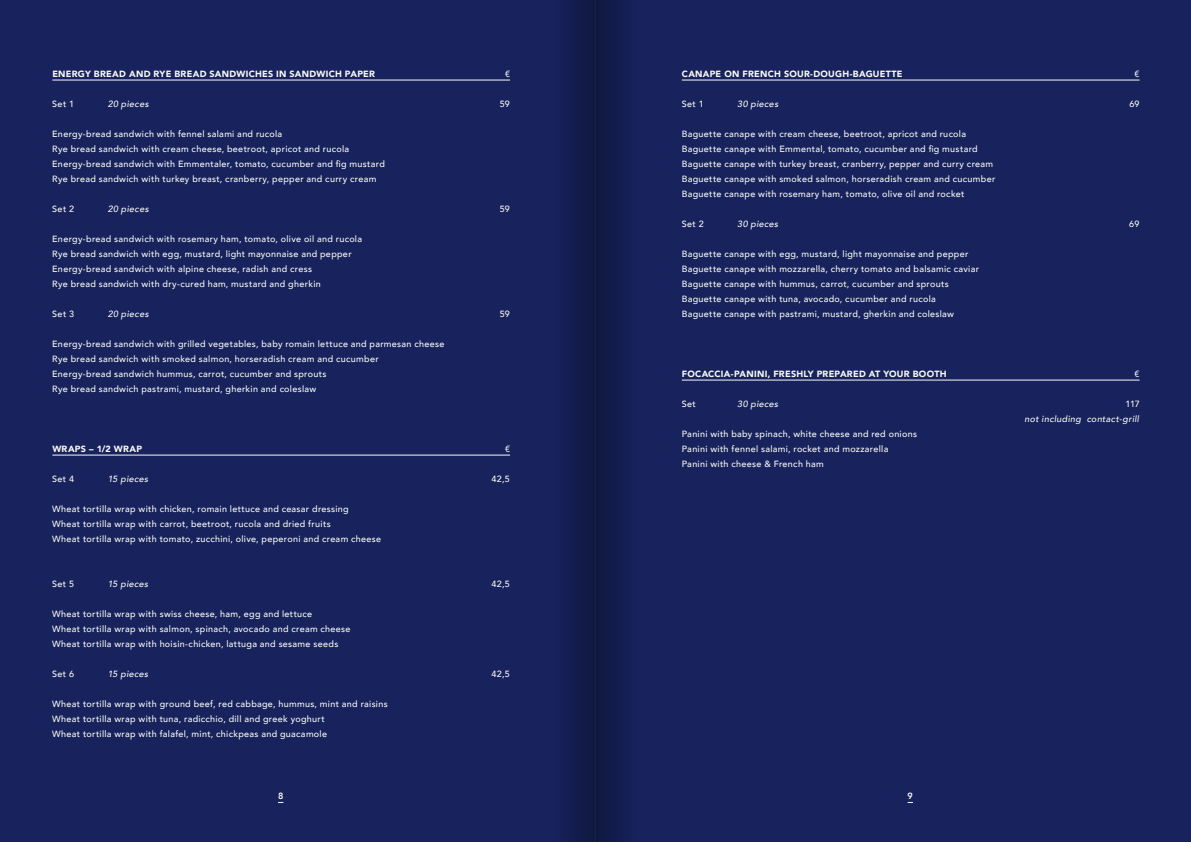
<style>
.page{position:relative;width:1191px;height:842px;background:#18225c}
.page>*{position:absolute;margin:0;border:0;box-sizing:border-box;transform-origin:0 0}
.t1{font:500 9px/15px "Avenir";letter-spacing:.035em;color:#f8fbf5}
.t2{font:900 9px "Avenir";letter-spacing:.03em;color:#f8fbf5}
.t3{font:italic 500 9px "Avenir";letter-spacing:.04em;color:#f8fbf5}
.t4{font:800 9px "Avenir";color:#f8fbf5}
</style>
<div class="page">
<hr style="left:52px;top:80px;width:458px;height:1px;background:#f8fbf5">
<hr style="left:52px;top:455px;width:458px;height:1px;background:#f8fbf5">
<hr style="left:682px;top:80px;width:457px;height:1px;background:#f8fbf5">
<hr style="left:682px;top:380px;width:457px;height:1px;background:#f8fbf5">
<div style="left:547px;top:0;width:48px;height:842px;background:linear-gradient(to right,#192360,#101741)"></div>
<div style="left:595px;top:0;width:49px;height:842px;background:linear-gradient(to right,#10173e,#192360)"></div>
<hr style="left:595px;top:0;width:1px;height:842px;background:#122f45">
<p class="t2" style="left:52px;top:66px;width:324px">ENERGY BREAD AND RYE BREAD SANDWICHES IN SANDWICH PAPER</p>
<p class="t1" style="left:505px;top:66px;width:7px">€</p>
<p class="t1" style="left:52px;top:96px;width:23px">Set 1</p>
<p class="t3" style="left:108px;top:99px;width:42px">20 pieces</p>
<p class="t1" style="left:500px;top:96px;width:12px">59</p>
<p class="t1" style="left:52px;top:126px;width:334px">Energy-bread sandwich with fennel salami and rucola<br>Rye bread sandwich with cream cheese, beetroot, apricot and rucola Energy-bread sandwich with Emmentaler, tomato, cucumber and fig mustard Rye bread sandwich with turkey breast, cranberry, pepper and curry cream</p>
<p class="t1" style="left:52px;top:201px;width:23px">Set 2</p>
<p class="t3" style="left:108px;top:204px;width:42px">20 pieces</p>
<p class="t1" style="left:500px;top:201px;width:12px">59</p>
<p class="t1" style="left:52px;top:231px;width:311px">Energy-bread sandwich with rosemary ham, tomato, olive oil and rucola Rye bread sandwich with egg, mustard, light mayonnaise and pepper Energy-bread sandwich with alpine cheese, radish and cress<br>Rye bread sandwich with dry-cured ham, mustard and gherkin</p>
<p class="t1" style="left:52px;top:306px;width:23px">Set 3</p>
<p class="t3" style="left:108px;top:309px;width:42px">20 pieces</p>
<p class="t1" style="left:500px;top:306px;width:12px">59</p>
<p class="t1" style="left:52px;top:336px;width:394px">Energy-bread sandwich with grilled vegetables, baby romain lettuce and parmesan cheese Rye bread sandwich with smoked salmon, horseradish cream and cucumber<br>Energy-bread sandwich hummus, carrot, cucumber and sprouts<br>Rye bread sandwich pastrami, mustard, gherkin and coleslaw</p>
<p class="t2" style="left:52px;top:441px;width:91px">WRAPS – 1/2 WRAP</p>
<p class="t1" style="left:505px;top:441px;width:7px">€</p>
<p class="t1" style="left:52px;top:471px;width:23px">Set 4</p>
<p class="t3" style="left:108px;top:474px;width:42px">15 pieces</p>
<p class="t1" style="left:491px;top:471px;width:20px">42,5</p>
<p class="t1" style="left:52px;top:501px;width:330px">Wheat tortilla wrap with chicken, romain lettuce and ceasar dressing<br>Wheat tortilla wrap with carrot, beetroot, rucola and dried fruits<br>Wheat tortilla wrap with tomato, zucchini, olive, peperoni and cream cheese</p>
<p class="t1" style="left:52px;top:576px;width:23px">Set 5</p>
<p class="t3" style="left:108px;top:579px;width:42px">15 pieces</p>
<p class="t1" style="left:491px;top:576px;width:20px">42,5</p>
<p class="t1" style="left:52px;top:606px;width:300px">Wheat tortilla wrap with swiss cheese, ham, egg and lettuce<br>Wheat tortilla wrap with salmon, spinach, avocado and cream cheese<br>Wheat tortilla wrap with hoisin-chicken, lattuga and sesame seeds</p>
<p class="t1" style="left:52px;top:666px;width:23px">Set 6</p>
<p class="t3" style="left:108px;top:669px;width:42px">15 pieces</p>
<p class="t1" style="left:491px;top:666px;width:20px">42,5</p>
<p class="t1" style="left:52px;top:696px;width:337px">Wheat tortilla wrap with ground beef, red cabbage, hummus, mint and raisins<br>Wheat tortilla wrap with tuna, radicchio, dill and greek yoghurt<br>Wheat tortilla wrap with falafel, mint, chickpeas and guacamole</p>
<p class="t2" style="left:682px;top:66px;width:222px">CANAPE ON FRENCH SOUR-DOUGH-BAGUETTE</p>
<p class="t1" style="left:1134px;top:66px;width:7px">€</p>
<p class="t1" style="left:682px;top:96px;width:23px">Set 1</p>
<p class="t3" style="left:737px;top:99px;width:43px">30 pieces</p>
<p class="t1" style="left:1129px;top:96px;width:12px">69</p>
<p class="t1" style="left:681px;top:126px;width:315px">Baguette canape with cream cheese, beetroot, apricot and rucola Baguette canape with Emmental, tomato, cucumber and fig mustard Baguette canape with turkey breast, cranberry, pepper and curry cream Baguette canape with smoked salmon, horseradish cream and cucumber Baguette canape with rosemary ham, tomato, olive oil and rocket</p>
<p class="t1" style="left:682px;top:216px;width:23px">Set 2</p>
<p class="t3" style="left:737px;top:219px;width:43px">30 pieces</p>
<p class="t1" style="left:1129px;top:216px;width:12px">69</p>
<p class="t1" style="left:681px;top:246px;width:299px">Baguette canape with egg, mustard, light mayonnaise and pepper Baguette canape with mozzarella, cherry tomato and balsamic caviar Baguette canape with hummus, carrot, cucumber and sprouts Baguette canape with tuna, avocado, cucumber and rucola<br>Baguette canape with pastrami, mustard, gherkin and coleslaw</p>
<p class="t2" style="left:682px;top:366px;width:266px">FOCACCIA-PANINI, FRESHLY PREPARED AT YOUR BOOTH</p>
<p class="t1" style="left:1134px;top:366px;width:7px">€</p>
<p class="t1" style="left:682px;top:396px;width:16px">Set</p>
<p class="t3" style="left:737px;top:399px;width:43px">30 pieces</p>
<p class="t1" style="left:1125px;top:396px;width:16px">117</p>
<p class="t3" style="left:1024px;top:414px;width:116px">not including contact-grill</p>
<p class="t1" style="left:681px;top:426px;width:237px">Panini with baby spinach, white cheese and red onions<br>Panini with fennel salami, rocket and mozzarella<br>Panini with cheese &amp; French ham</p>
<p class="t4" style="left:278px;top:789px;width:7px">8</p>
<p class="t4" style="left:907px;top:789px;width:7px">9</p>
</div>
